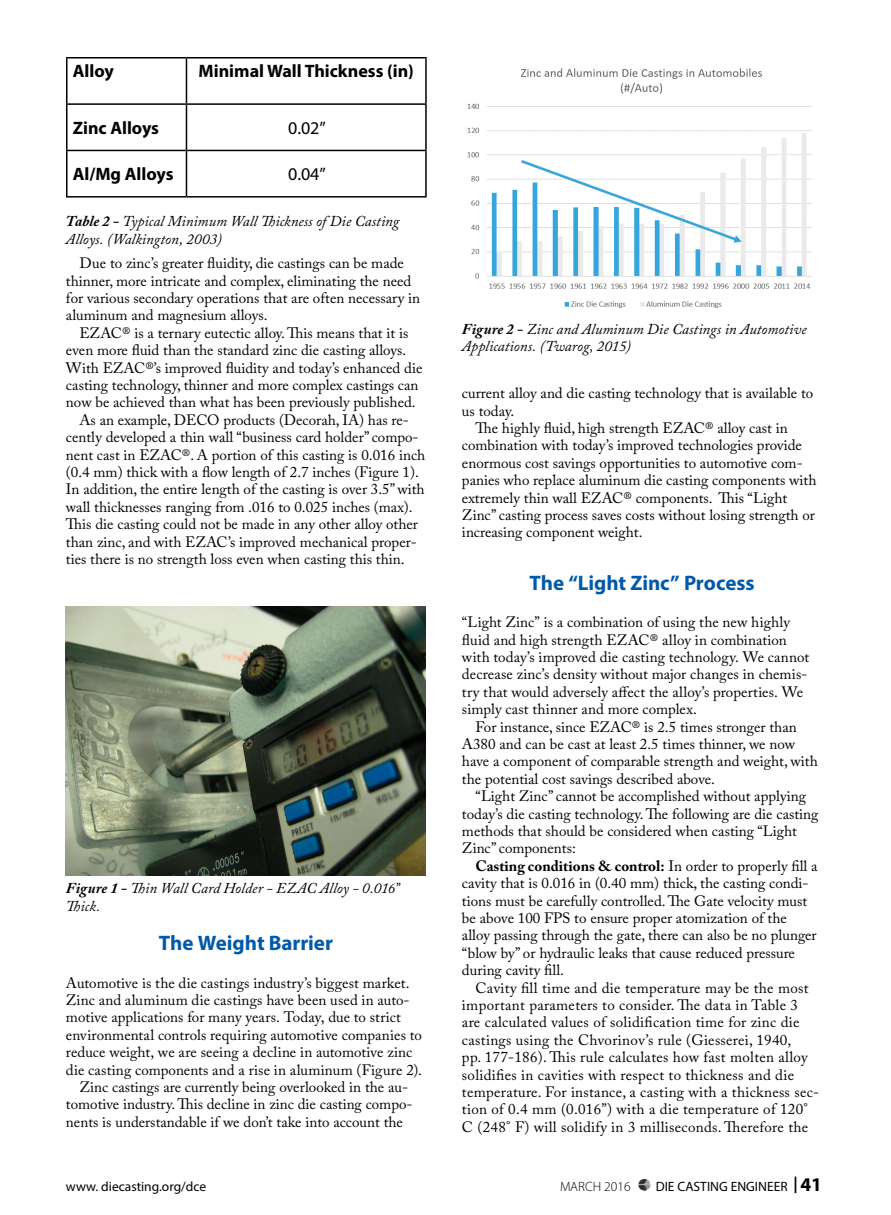
<style>
.page{position:relative;width:891px;height:1215px;background:#fff}
.page>*{position:absolute;margin:0;border:0;box-sizing:border-box;transform-origin:0 0}
.t1{font:700 21px "Myriad Pro";letter-spacing:-.005em;color:#005aaa}
.t2{font:700 18px "Myriad Pro";color:#000}
.t3{font:18px "Myriad Pro";color:#000}
.t4{font:15px/17.4px "Adobe Caslon Pro";color:#000}
.t5{font:15px/17.4px "Adobe Caslon Pro";letter-spacing:.02em;color:#000}
.t6{font:italic 15px/17.4px "Adobe Caslon Pro";color:#000}
.t7{font:13.5px "Myriad Pro";color:#000}
.s1{font-weight:700}
.s2{font-weight:300}
.s3{font-family:"Fangate"}
.s4{font-weight:700;font-stretch:condensed;font-size:16.5px}
.s5{font-weight:700;font-size:19.5px}
</style>
<div class="page">
<hr style="left:66px;top:57px;width:120px;height:1px;background:#000">
<hr style="left:66px;top:58px;width:1px;height:45px;background:#000">
<hr style="left:186px;top:57px;width:241px;height:1px;background:#000">
<hr style="left:186px;top:58px;width:1px;height:45px;background:#000">
<hr style="left:425px;top:58px;width:2px;height:45px;background:#000">
<hr style="left:66px;top:103px;width:120px;height:2px;background:#000">
<hr style="left:66px;top:105px;width:1px;height:45px;background:#000">
<hr style="left:186px;top:103px;width:241px;height:2px;background:#000">
<hr style="left:186px;top:105px;width:1px;height:45px;background:#000">
<hr style="left:425px;top:105px;width:2px;height:45px;background:#000">
<hr style="left:66px;top:150px;width:120px;height:1px;background:#000">
<hr style="left:66px;top:151px;width:1px;height:45px;background:#000">
<hr style="left:186px;top:150px;width:241px;height:1px;background:#000">
<hr style="left:186px;top:151px;width:1px;height:45px;background:#000">
<hr style="left:425px;top:151px;width:2px;height:45px;background:#000">
<hr style="left:66px;top:196px;width:120px;height:2px;background:#000">
<hr style="left:186px;top:196px;width:241px;height:2px;background:#000">
<img style="left:66px;top:606px;width:360px;height:269px">
<img style="left:467px;top:68px;width:345px;height:240px">
<p class="t2" style="left:73px;top:59px;width:43px">Alloy</p>
<p class="t2" style="left:198px;top:59px;width:217px">Minimal Wall Thickness (in)</p>
<p class="t2" style="left:73px;top:116px;width:88px">Zinc Alloys</p>
<p class="t3" style="left:288px;top:117px;width:39px">0.02”</p>
<p class="t2" style="left:73px;top:163px;width:102px">Al/Mg Alloys</p>
<p class="t3" style="left:288px;top:163px;width:39px">0.04”</p>
<p class="t6" style="left:66px;top:212px;width:335px"><span class="s1">Table 2 -</span> Typical Minimum Wall Thickness of Die Casting<br>Alloys. (Walkington, 2003)</p>
<p class="t4" style="left:66px;top:254px;width:356px;text-indent:14px">Due to zinc’s greater fluidity, die castings can be made thinner, more intricate and complex, eliminating the need for various secondary operations that are often necessary in aluminum and magnesium alloys.</p>
<p class="t4" style="left:79px;top:324px;width:330px">EZAC® is a ternary eutectic alloy. This means that it is</p>
<p class="t4" style="left:66px;top:341px;width:342px">even more fluid than the standard zinc die casting alloys.</p>
<p class="t4" style="left:66px;top:359px;width:358px">With EZAC®’s improved fluidity and today’s enhanced die</p>
<p class="t4" style="left:66px;top:376px;width:354px">casting technology, thinner and more complex castings can</p>
<p class="t4" style="left:66px;top:394px;width:351px">now be achieved than what has been previously published.</p>
<p class="t4" style="left:79px;top:411px;width:331px">As an example, DECO products (Decorah, IA) has re-</p>
<p class="t4" style="left:66px;top:428px;width:354px">cently developed a thin wall “business card holder” compo-</p>
<p class="t4" style="left:66px;top:446px;width:361px">nent cast in EZAC®. A portion of this casting is 0.016 inch</p>
<p class="t4" style="left:66px;top:463px;width:354px">(0.4 mm) thick with a flow length of 2.7 inches (Figure 1).</p>
<p class="t4" style="left:66px;top:481px;width:360px">In addition, the entire length of the casting is over 3.5” with</p>
<p class="t4" style="left:66px;top:498px;width:348px">wall thicknesses ranging from .016 to 0.025 inches (max).</p>
<p class="t4" style="left:66px;top:515px;width:354px">This die casting could not be made in any other alloy other</p>
<p class="t4" style="left:66px;top:533px;width:352px">than zinc, and with EZAC’s improved mechanical proper-</p>
<p class="t4" style="left:66px;top:550px;width:340px">ties there is no strength loss even when casting this thin.</p>
<p class="t6" style="left:66px;top:879px;width:335px"><span class="s1">Figure 1 -</span> Thin Wall Card Holder - EZAC Alloy - 0.016”<br>Thick.</p>
<h1 class="t1" style="left:159px;top:929px;width:176px">The Weight Barrier</h1>
<p class="t4" style="left:66px;top:974px;width:345px">Automotive is the die castings industry’s biggest market.</p>
<p class="t4" style="left:66px;top:991px;width:345px">Zinc and aluminum die castings have been used in auto-</p>
<p class="t4" style="left:66px;top:1009px;width:336px">motive applications for many years. Today, due to strict</p>
<p class="t4" style="left:66px;top:1026px;width:358px">environmental controls requiring automotive companies to</p>
<p class="t4" style="left:66px;top:1043px;width:348px">reduce weight, we are seeing a decline in automotive zinc</p>
<p class="t4" style="left:66px;top:1061px;width:357px">die casting components and a rise in aluminum (Figure 2).</p>
<p class="t4" style="left:79px;top:1078px;width:330px">Zinc castings are currently being overlooked in the au-</p>
<p class="t4" style="left:66px;top:1096px;width:348px">tomotive industry. This decline in zinc die casting compo-</p>
<p class="t4" style="left:66px;top:1113px;width:339px">nents is understandable if we don’t take into account the</p>
<p class="t6" style="left:462px;top:320px;width:346px"><span class="s1">Figure 2 -</span> Zinc and Aluminum Die Castings in Automotive<br>Applications. (Twarog, 2015)</p>
<p class="t4" style="left:462px;top:384px;width:353px">current alloy and die casting technology that is available to</p>
<p class="t4" style="left:462px;top:402px;width:54px">us today.</p>
<p class="t4" style="left:475px;top:419px;width:314px">The highly fluid, high strength EZAC® alloy cast in</p>
<p class="t4" style="left:462px;top:437px;width:341px">combination with today’s improved technologies provide</p>
<p class="t4" style="left:462px;top:454px;width:342px">enormous cost savings opportunities to automotive com-</p>
<p class="t4" style="left:462px;top:471px;width:356px">panies who replace aluminum die casting components with</p>
<p class="t4" style="left:462px;top:489px;width:327px">extremely thin wall EZAC® components. This “Light</p>
<p class="t4" style="left:462px;top:506px;width:355px">Zinc” casting process saves costs without losing strength or</p>
<p class="t4" style="left:462px;top:524px;width:182px">increasing component weight.</p>
<h1 class="t1" style="left:529px;top:569px;width:227px">The “Light Zinc” Process</h1>
<p class="t4" style="left:462px;top:613px;width:349px">“Light Zinc” is a combination of using the new highly fluid and high strength EZAC® alloy in combination with today’s improved die casting technology. We cannot decrease zinc’s density without major changes in chemis&shy;try that would adversely affect the alloy’s properties. We simply cast thinner and more complex.</p>
<p class="t4" style="left:462px;top:718px;width:357px;text-indent:14px">For instance, since EZAC® is 2.5 times stronger than A380 and can be cast at least 2.5 times thinner, we now have a component of comparable strength and weight, with the potential cost savings described above.</p>
<p class="t4" style="left:462px;top:787px;width:358px;text-indent:14px">“Light Zinc” cannot be accomplished without applying today’s die casting technology. The following are die casting methods that should be considered when casting “Light Zinc” components:</p>
<p class="t4" style="left:462px;top:857px;width:357px;text-indent:14px"><span class="s1">Casting conditions &amp; control:</span> In order to properly fill a cavity that is 0.016 in (0.40 mm) thick, the casting condi&shy;tions must be carefully controlled. The Gate velocity must be above 100 FPS to ensure proper atomization of the alloy passing through the gate, there can also be no plunger “blow by” or hydraulic leaks that cause reduced pressure during cavity fill.</p>
<p class="t5" style="left:462px;top:979px;width:359px;text-indent:14px">Cavity fill time and die temperature may be the most important parameters to consider. The data in Table 3 are calculated values of solidification time for zinc die castings using the Chvorinov’s rule (Giesserei, 1940,<br>pp. 177-186). This rule calculates how fast molten alloy solidifies in cavities with respect to thickness and die temperature. For instance, a casting with a thickness sec&shy;tion of 0.4 mm (0.016”) with a die temperature of 120° C (248° F) will solidify in 3 milliseconds. Therefore the</p>
<p class="t7" style="left:66px;top:1178px;width:142px">www. diecasting.org/dce</p>
<p class="t7" style="left:560px;top:1178px;width:263px"><span class="s2">MARCH 2016</span> <span class="s3">1</span>DIE CASTING ENGINEER <span class="s4">|</span> <span class="s5">41</span></p>
</div>
